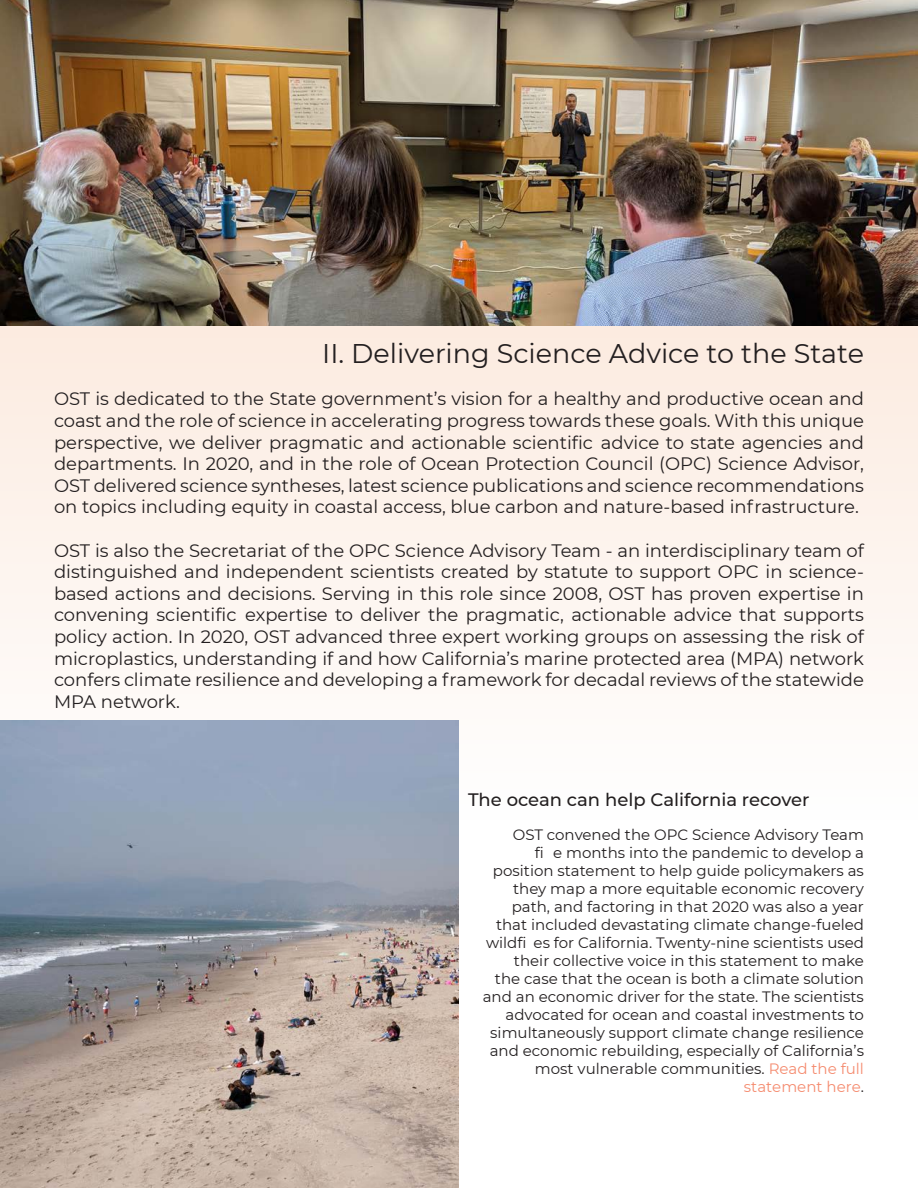
<style>
.page{position:relative;width:918px;height:1188px;background:#fff}
.page>*{position:absolute;margin:0;border:0;box-sizing:border-box;transform-origin:0 0}
.Heading_2{font:27px "Montserrat";color:#231f20}
.Paragraph{font:18px/21.6px "Montserrat";color:#231f20;text-align:justify}
.Heading_3{font:500 18px "Montserrat";color:#231f20}
.Paragraph-2{font:15px/18px "Montserrat";color:#231f20;text-align:right}
.s1{color:#f58c70}
</style>
<div class="page">
<img style="left:0;top:0;width:918px;height:326px">
<div style="left:0;top:326px;width:918px;height:493px;background:linear-gradient(to bottom,#fcebe0,#fefefe)"></div>
<img style="left:0;top:721px;width:459px;height:467px">
<p class="Heading_2" style="left:322px;top:335px;width:543px">II. Delivering Science Advice to the State</p>
<p class="Paragraph" style="left:54px;top:387px;width:812px">OST is dedicated to the State government’s vision for a healthy and productive ocean and coast and the role of science in accelerating progress towards these goals. With this unique perspective, we deliver pragmatic and actionable scientific advice to state agencies and departments. In 2020, and in the role of Ocean Protection Council (OPC) Science Advisor, OST delivered science syntheses, latest science publications and science recommendations on topics including equity in coastal access, blue carbon and nature-based infrastructure.</p>
<p class="Paragraph" style="left:54px;top:539px;width:812px">OST is also the Secretariat of the OPC Science Advisory Team - an interdisciplinary team of distinguished and independent scientists created by statute to support OPC in science&shy;based actions and decisions. Serving in this role since 2008, OST has proven expertise in convening scientific expertise to deliver the pragmatic, actionable advice that supports policy action. In 2020, OST advanced three expert working groups on assessing the risk of microplastics, understanding if and how California’s marine protected area (MPA) network confers climate resilience and developing a framework for decadal reviews of the statewide MPA network.</p>
<p class="Heading_3" style="left:468px;top:787px;width:343px">The ocean can help California recover</p>
<p class="Paragraph-2" style="left:483px;top:825px;width:383px">OST convened the OPC Science Advisory Team<br>fi e months into the pandemic to develop a position statement to help guide policymakers as they map a more equitable economic recovery path, and factoring in that 2020 was also a year that included devastating climate change-fueled wildfi es for California. Twenty-nine scientists used their collective voice in this statement to make<br>the case that the ocean is both a climate solution and an economic driver for the state. The scientists advocated for ocean and coastal investments to simultaneously support climate change resilience and economic rebuilding, especially of California’s most vulnerable communities. <span class="s1">Read the full statement here</span>.</p>
</div>
